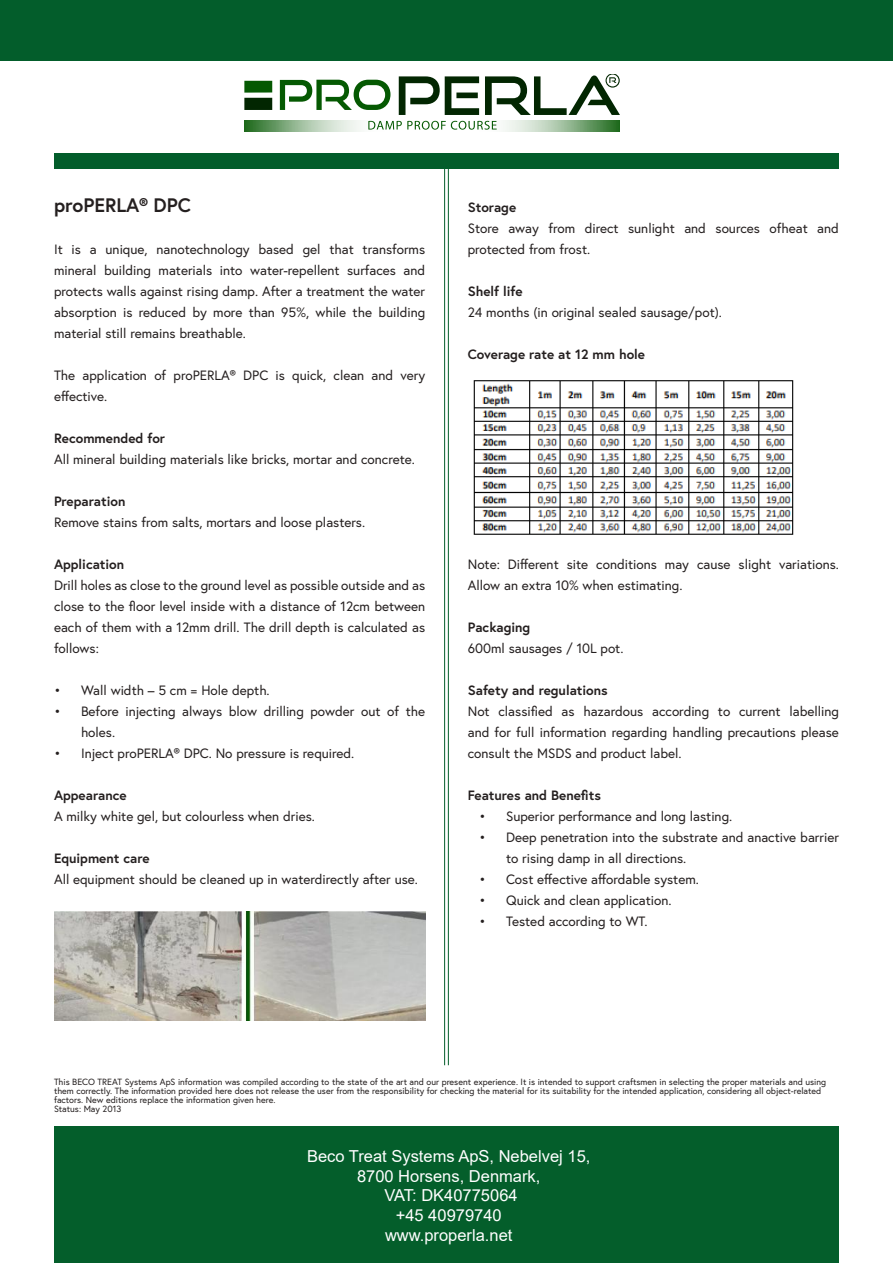
<style>
.page{position:relative;width:893px;height:1263px;background:#fff}
.page>*{position:absolute;margin:0;border:0;box-sizing:border-box;transform-origin:0 0}
.t1{font:700 19.5px "Europa";color:#241f1f}
.t2{font:16.5px/19.8px "Arial";color:#fff;text-align:center}
.t3{font:13.5px/21px "Europa";color:#241f1f}
.t4{font:700 13.5px "Europa";color:#241f1f}
.t5{font:9px/9px "Europa";color:#241f1f}
</style>
<div class="page">
<div style="left:0;top:0;width:893px;height:60px;background:#035d2b"></div>
<div style="left:54px;top:153px;width:785px;height:16px;background:#035d2b"></div>
<div style="left:54px;top:1127px;width:785px;height:136px;background:#045e2b"></div>
<hr style="left:448px;top:169px;width:1px;height:896px;background:#055e2c">
<hr style="left:444px;top:169px;width:1px;height:896px;background:#055e2c">
<img style="left:473px;top:380px;width:321px;height:155px">
<svg style="left:399px;top:76px;width:80px;height:39px"></svg>
<svg style="left:280px;top:80px;width:110px;height:30px"></svg>
<svg style="left:244px;top:81px;width:28px;height:29px"></svg>
<svg style="left:244px;top:120px;width:376px;height:12px"></svg>
<svg style="left:485px;top:74px;width:135px;height:41px"></svg>
<svg style="left:368px;top:121px;width:129px;height:9px"></svg>
<img style="left:54px;top:912px;width:371px;height:108px">
<h1 class="t1" style="left:54px;top:191px;width:138px">proPERLA® DPC</h1>
<p class="t3" style="left:54px;top:238px;width:373px;text-align:justify">It is a unique, nanotechnology based gel that transforms mineral building materials into water-repellent surfaces and protects walls against rising damp. After a treatment the water absorption is reduced by more than 95%, while the building material still remains breathable.</p>
<p class="t3" style="left:54px;top:364px;width:373px">The application of proPERLA® DPC is quick, clean and very effective.</p>
<p class="t4" style="left:54px;top:429px;width:113px">Recommended for</p>
<p class="t3" style="left:54px;top:448px;width:362px">All mineral building materials like bricks, mortar and concrete.</p>
<p class="t4" style="left:54px;top:492px;width:73px">Preparation</p>
<p class="t3" style="left:54px;top:511px;width:313px">Remove stains from salts, mortars and loose plasters.</p>
<p class="t4" style="left:54px;top:555px;width:72px">Application</p>
<p class="t3" style="left:54px;top:574px;width:373px;text-align:justify">Drill holes as close to the ground level as possible outside and as close to the floor level inside with a distance of 12cm between each of them with a 12mm drill. The drill depth is calculated as follows:</p>
<p class="t3" style="left:54px;top:679px;width:217px">• Wall width – 5 cm = Hole depth.</p>
<p class="t3" style="left:81px;top:700px;width:346px;text-indent:-27px">• Before injecting always blow drilling powder out of the holes.</p>
<p class="t3" style="left:54px;top:742px;width:302px">• Inject proPERLA® DPC. No pressure is required.</p>
<p class="t4" style="left:54px;top:786px;width:74px">Appearance</p>
<p class="t3" style="left:54px;top:805px;width:262px">A milky white gel, but colourless when dries.</p>
<p class="t4" style="left:54px;top:849px;width:97px">Equipment care</p>
<p class="t3" style="left:54px;top:868px;width:365px">All equipment should be cleaned up in waterdirectly after use.</p>
<p class="t4" style="left:468px;top:198px;width:50px">Storage</p>
<p class="t3" style="left:468px;top:217px;width:373px">Store away from direct sunlight and sources ofheat and protected from frost.</p>
<p class="t4" style="left:468px;top:282px;width:56px">Shelf life</p>
<p class="t3" style="left:468px;top:301px;width:256px">24 months (in original sealed sausage/pot).</p>
<p class="t4" style="left:468px;top:345px;width:179px">Coverage rate at 12 mm hole</p>
<p class="t3" style="left:468px;top:553px;width:373px">Note: Different site conditions may cause slight variations.<br>Allow an extra 10% when estimating.</p>
<p class="t4" style="left:468px;top:618px;width:64px">Packaging</p>
<p class="t3" style="left:468px;top:637px;width:157px">600ml sausages / 10L pot.</p>
<p class="t4" style="left:468px;top:681px;width:142px">Safety and regulations</p>
<p class="t3" style="left:468px;top:700px;width:373px;text-align:justify">Not classified as hazardous according to current labelling and for full information regarding handling precautions please consult the MSDS and product label.</p>
<p class="t4" style="left:468px;top:786px;width:135px">Features and Benefits</p>
<p class="t3" style="left:479px;top:805px;width:255px">• Superior performance and long lasting.</p>
<p class="t3" style="left:506px;top:826px;width:334px;text-indent:-27px">• Deep penetration into the substrate and anactive barrier to rising damp in all directions.</p>
<p class="t3" style="left:479px;top:868px;width:221px">• Cost effective affordable system.</p>
<p class="t3" style="left:479px;top:889px;width:194px">• Quick and clean application.</p>
<p class="t3" style="left:479px;top:910px;width:170px">• Tested according to WT.</p>
<p class="t5" style="left:54px;top:1077px;width:774px">This BECO TREAT Systems ApS information was compiled according to the state of the art and our present experience. It is intended to support craftsmen in selecting the proper materials and using them correctly. The information provided here does not release the user from the responsibility for checking the material for its suitability for the intended application, considering all object-related factors. New editions replace the information given here.<br>Status: May 2013</p>
<p class="t2" style="left:307px;top:1146px;width:285px">Beco Treat Systems ApS, Nebelvej 15,<br>8700 Horsens, Denmark,<br>VAT: DK40775064<br>+45 40979740<br>www.properla.net</p>
</div>
